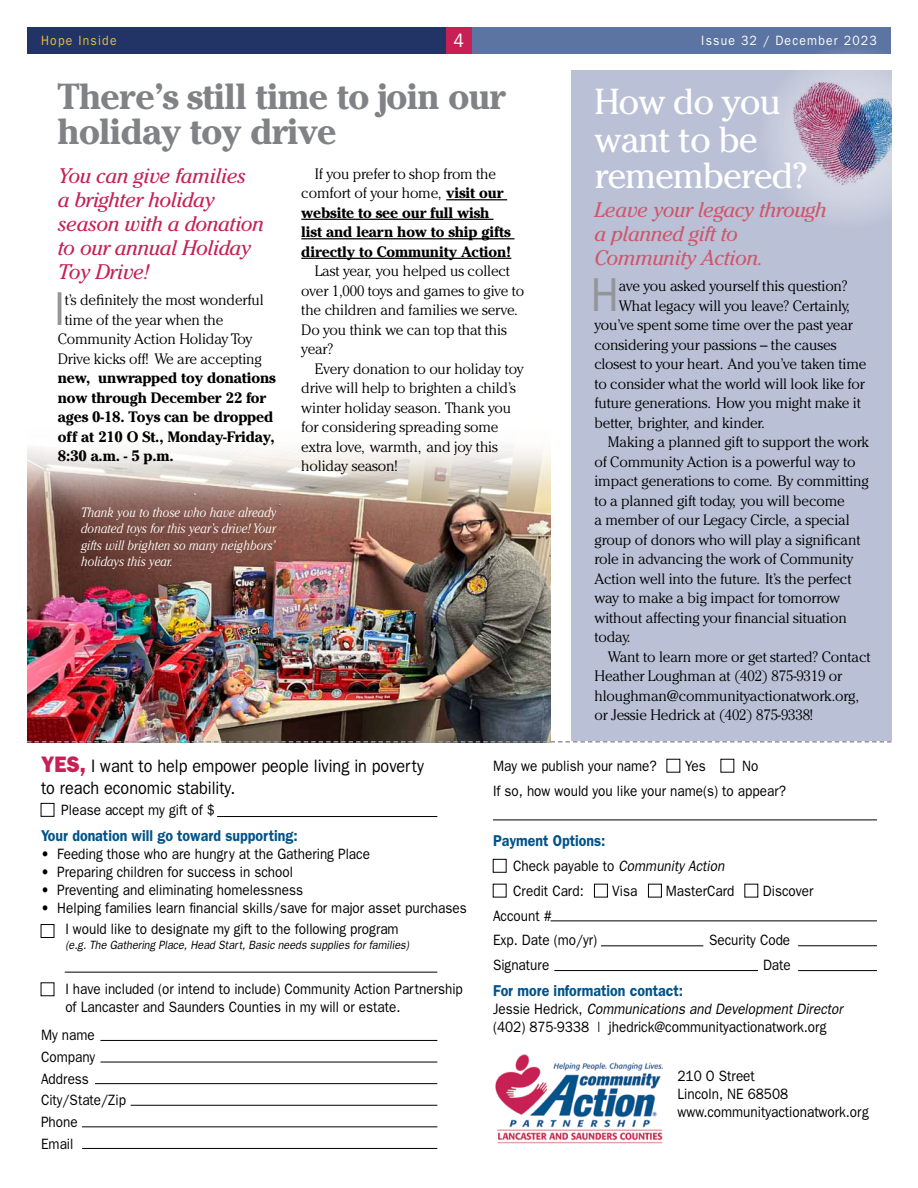
<style>
.page{position:relative;width:918px;height:1188px;background:#fff}
.page>*{position:absolute;margin:0;border:0;box-sizing:border-box;transform-origin:0 0}
.t1{font:47.7px "Franklin Gothic";color:#939598;scale:.9 1}
.t2{font:700 36px/35.4px "Cheltenham";letter-spacing:-.02em;color:#808285}
.t3{font:36px/36.8px "Cheltenham";letter-spacing:-.03em;color:#fff}
.t4{font:italic 21px/24px "Cheltenham";letter-spacing:-.02em;color:#c72055}
.t5{font:italic 21px/24px "Cheltenham";letter-spacing:-.02em;color:#d0566b}
.t6{font:19.5px "Franklin Gothic";color:#fff;scale:.9 1}
.t7{font:18px/21.6px "Franklin Gothic";color:#000;scale:.9 1}
.t8{font:600 15.75px "Franklin Gothic";color:#015389;scale:.9 1}
.t9{font:300 15px/19.5px "Cheltenham";letter-spacing:-.01em;color:#000}
.t10{font:15px/21.8px "Franklin Gothic";color:#000;scale:.9 1}
.t11{font:700 15px/19.5px "Cheltenham";letter-spacing:-.01em;color:#000}
.t12{font:italic 300 13.5px/16.5px "Cheltenham";letter-spacing:.01em;color:#fff;text-align:justify;scale:.9 1}
.t13{font:13.5px "Franklin Gothic";letter-spacing:.1em;color:#fff;scale:.9 1}
.t14{font:13.5px "Franklin Gothic";letter-spacing:.1em;color:#ecbb44;scale:.9 1}
.t15{font:italic 12px "Franklin Gothic";color:#000;scale:.9 1}
.s1{font-weight:300}
.s2{font-weight:800;font-size:22.5px;color:#c72055}
.s3{font-style:italic}
</style>
<div class="page">
<img style="left:28px;top:446px;width:523px;height:295px">
<div style="left:571px;top:70px;width:320px;height:671px;background:#bac0d5"></div>
<div style="left:27px;top:27px;width:863px;height:26px;background:#5c74a1"></div>
<div style="left:27px;top:27px;width:432px;height:26px;background:#213465"></div>
<div style="left:446px;top:27px;width:26px;height:26px;background:#c72055"></div>
<img style="left:495px;top:1054px;width:168px;height:90px">
<div style="left:41px;top:803px;width:13px;height:14px;border:1px solid #000"></div>
<div style="left:41px;top:924px;width:13px;height:14px;border:1px solid #000"></div>
<hr style="left:217px;top:816px;width:220px;height:1px;background:#000">
<hr style="left:100px;top:1040px;width:337px;height:1px;background:#000">
<hr style="left:100px;top:1062px;width:337px;height:1px;background:#000">
<hr style="left:95px;top:1083px;width:342px;height:1px;background:#000">
<hr style="left:131px;top:1105px;width:306px;height:1px;background:#000">
<hr style="left:82px;top:1127px;width:355px;height:1px;background:#000">
<hr style="left:82px;top:1148px;width:355px;height:1px;background:#000">
<hr style="left:493px;top:820px;width:384px;height:1px;background:#000">
<div style="left:493px;top:859px;width:13px;height:13px;border:1px solid #000"></div>
<div style="left:594px;top:884px;width:14px;height:13px;border:1px solid #000"></div>
<div style="left:648px;top:884px;width:14px;height:13px;border:1px solid #000"></div>
<hr style="left:551px;top:921px;width:326px;height:1px;background:#000">
<hr style="left:601px;top:946px;width:102px;height:1px;background:#000">
<hr style="left:554px;top:970px;width:204px;height:1px;background:#000">
<hr style="left:798px;top:946px;width:79px;height:1px;background:#000">
<hr style="left:798px;top:970px;width:79px;height:1px;background:#000">
<svg style="left:27px;top:741px;width:864px;height:2px;background:#999291"></svg>
<hr style="left:65px;top:972px;width:372px;height:1px;background:#000">
<svg style="left:758px;top:44px;width:134px;height:186px"></svg>
<hr style="left:446px;top:199px;width:61px;height:1px;background:#000">
<hr style="left:301px;top:219px;width:192px;height:1px;background:#000">
<hr style="left:301px;top:238px;width:214px;height:1px;background:#000">
<hr style="left:301px;top:258px;width:210px;height:1px;background:#000">
<img style="left:783px;top:71px;width:108px;height:122px">
<p class="t14" style="left:41px;top:33px;width:85px">Hope Inside</p>
<h3 class="t6" style="left:453px;top:29px;width:13px">4</h3>
<p class="t13" style="left:701px;top:33px;width:196px">Issue 32 / December 2023</p>
<h2 class="t2" style="left:57px;top:78px;width:450px">There’s still time to join our holiday toy drive</h2>
<h3 class="t4" style="left:58px;top:164px;width:208px">You can give families<br>a brighter holiday season with a donation to our annual Holiday<br>Toy Drive!</h3>
<h1 class="t1" style="left:54px;top:281px;width:14px">I</h1>
<p class="t9" style="left:65px;top:290px;width:200px">t’s definitely the most wonderful</p>
<p class="t9" style="left:65px;top:310px;width:160px">time of the year when the</p>
<p class="t9" style="left:58px;top:329px;width:196px">Community Action Holiday Toy</p>
<p class="t9" style="left:58px;top:349px;width:206px">Drive kicks off! We are accepting</p>
<p class="t11" style="left:58px;top:368px;width:219px">new, unwrapped toy donations now through December 22 for ages 0-18. Toys can be dropped off at 210 O St., Monday-Friday,<br>8:30 a.m. - 5 p.m.</p>
<p class="t12" style="left:81px;top:504px;width:219px">Thank you to those who have already donated toys for this year’s drive! Your gifts will brighten so many neighbors’ holidays this year.</p>
<p class="t11" style="left:301px;top:164px;width:212px;text-indent:14px"><span class="s1">If you prefer to shop from the comfort of your home,</span> visit our website to see our full wish list and learn how to ship gifts directly to Community Action!</p>
<p class="t9" style="left:301px;top:261px;width:224px;text-indent:14px">Last year, you helped us collect over 1,000 toys and games to give to the children and families we serve.<br>Do you think we can top that this year?</p>
<p class="t9" style="left:301px;top:359px;width:224px;text-indent:14px">Every donation to our holiday toy drive will help to brighten a child’s winter holiday season. Thank you for considering spreading some extra love, warmth, and joy this holiday season!</p>
<h2 class="t3" style="left:594px;top:84px;width:215px">How do you want to be remembered?</h2>
<h3 class="t5" style="left:594px;top:198px;width:234px">Leave your legacy through a planned gift to<br>Community Action.</h3>
<h1 class="t1" style="left:591px;top:267px;width:33px">H</h1>
<p class="t9" style="left:619px;top:276px;width:230px">ave you asked yourself this question?</p>
<p class="t9" style="left:619px;top:296px;width:232px">What legacy will you leave? Certainly,</p>
<p class="t9" style="left:594px;top:315px;width:260px">you’ve spent some time over the past year</p>
<p class="t9" style="left:594px;top:335px;width:244px">considering your passions – the causes</p>
<p class="t9" style="left:594px;top:354px;width:273px">closest to your heart. And you’ve taken time</p>
<p class="t9" style="left:594px;top:374px;width:272px">to consider what the world will look like for</p>
<p class="t9" style="left:594px;top:393px;width:268px">future generations. How you might make it</p>
<p class="t9" style="left:594px;top:413px;width:172px">better, brighter, and kinder.</p>
<p class="t9" style="left:608px;top:432px;width:263px">Making a planned gift to support the work</p>
<p class="t9" style="left:594px;top:452px;width:263px">of Community Action is a powerful way to</p>
<p class="t9" style="left:594px;top:471px;width:276px">impact generations to come. By committing</p>
<p class="t9" style="left:594px;top:491px;width:252px">to a planned gift today, you will become</p>
<p class="t9" style="left:594px;top:510px;width:257px">a member of our Legacy Circle, a special</p>
<p class="t9" style="left:594px;top:530px;width:268px">group of donors who will play a significant</p>
<p class="t9" style="left:594px;top:549px;width:261px">role in advancing the work of Community</p>
<p class="t9" style="left:594px;top:569px;width:259px">Action well into the future. It’s the perfect</p>
<p class="t9" style="left:594px;top:588px;width:247px">way to make a big impact for tomorrow</p>
<p class="t9" style="left:594px;top:608px;width:254px">without affecting your financial situation</p>
<p class="t9" style="left:594px;top:627px;width:38px">today.</p>
<p class="t9" style="left:608px;top:647px;width:264px">Want to learn more or get started? Contact</p>
<p class="t9" style="left:594px;top:666px;width:249px">Heather Loughman at (402) 875-9319 or</p>
<p class="t9" style="left:594px;top:686px;width:266px">hloughman@communityactionatwork.org,</p>
<p class="t9" style="left:594px;top:705px;width:220px">or Jessie Hedrick at (402) 875-9338!</p>
<p class="t7" style="left:41px;top:755px;width:427px"><span class="s2">Yes,</span> I want to help empower people living in poverty to reach economic stability.</p>
<p class="t10" style="left:61px;top:799px;width:172px">Please accept my gift of $</p>
<p class="t8" style="left:41px;top:826px;width:287px">Your donation will go toward supporting:</p>
<p class="t10" style="left:41px;top:843px;width:367px">• Feeding those who are hungry at the Gathering Place</p>
<p class="t10" style="left:41px;top:861px;width:282px">• Preparing children for success in school</p>
<p class="t10" style="left:41px;top:879px;width:293px">• Preventing and eliminating homelessness</p>
<p class="t10" style="left:65px;top:897px;width:448px;line-height:21.3px;text-indent:-24px">• Helping families learn financial skills/save for major asset purchases<br>I would like to designate my gift to the following program</p>
<p class="t15" style="left:65px;top:938px;width:383px">(e.g. The Gathering Place, Head Start, Basic needs supplies for families)</p>
<p class="t10" style="left:65px;top:979px;width:443px;line-height:18px">I have included (or intend to include) Community Action Partnership of Lancaster and Saunders Counties in my will or estate.</p>
<p class="t10" style="left:41px;top:1024px;width:96px">My name<br>Company<br>Address<br>City/State/Zip<br>Phone<br>Email</p>
<p class="t10" style="left:493px;top:755px;width:184px">May we publish your name?</p>
<p class="t10" style="left:685px;top:755px;width:24px">Yes</p>
<p class="t10" style="left:493px;top:753px;width:327px;line-height:24.8px;text-indent:249px">No<br>If so, how would you like your name(s) to appear?</p>
<p class="t8" style="left:493px;top:832px;width:127px">Payment Options:</p>
<p class="t10" style="left:513px;top:853px;width:236px;line-height:24.8px">Check payable to <span class="s3">Community Action<br></span>Credit Card:</p>
<p class="t10" style="left:612px;top:880px;width:29px">Visa</p>
<p class="t10" style="left:666px;top:880px;width:78px">MasterCard</p>
<p class="t10" style="left:763px;top:880px;width:58px">Discover</p>
<p class="t10" style="left:493px;top:903px;width:117px;line-height:24.8px">Account #<br>Exp. Date (mo/yr)</p>
<p class="t10" style="left:709px;top:929px;width:92px">Security Code</p>
<p class="t10" style="left:493px;top:954px;width:64px">Signature</p>
<p class="t10" style="left:763px;top:954px;width:32px">Date</p>
<p class="t8" style="left:493px;top:981px;width:213px">For more information contact:</p>
<p class="t10" style="left:493px;top:999px;width:390px;line-height:18px">Jessie Hedrick, <span class="s3">Communications and Development Director </span>(402) 875-9338 | jhedrick@communityactionatwork.org</p>
<p class="t10" style="left:678px;top:1067px;width:214px;line-height:18px">210 O Street<br>Lincoln, NE 68508 www.communityactionatwork.org</p>
</div>
